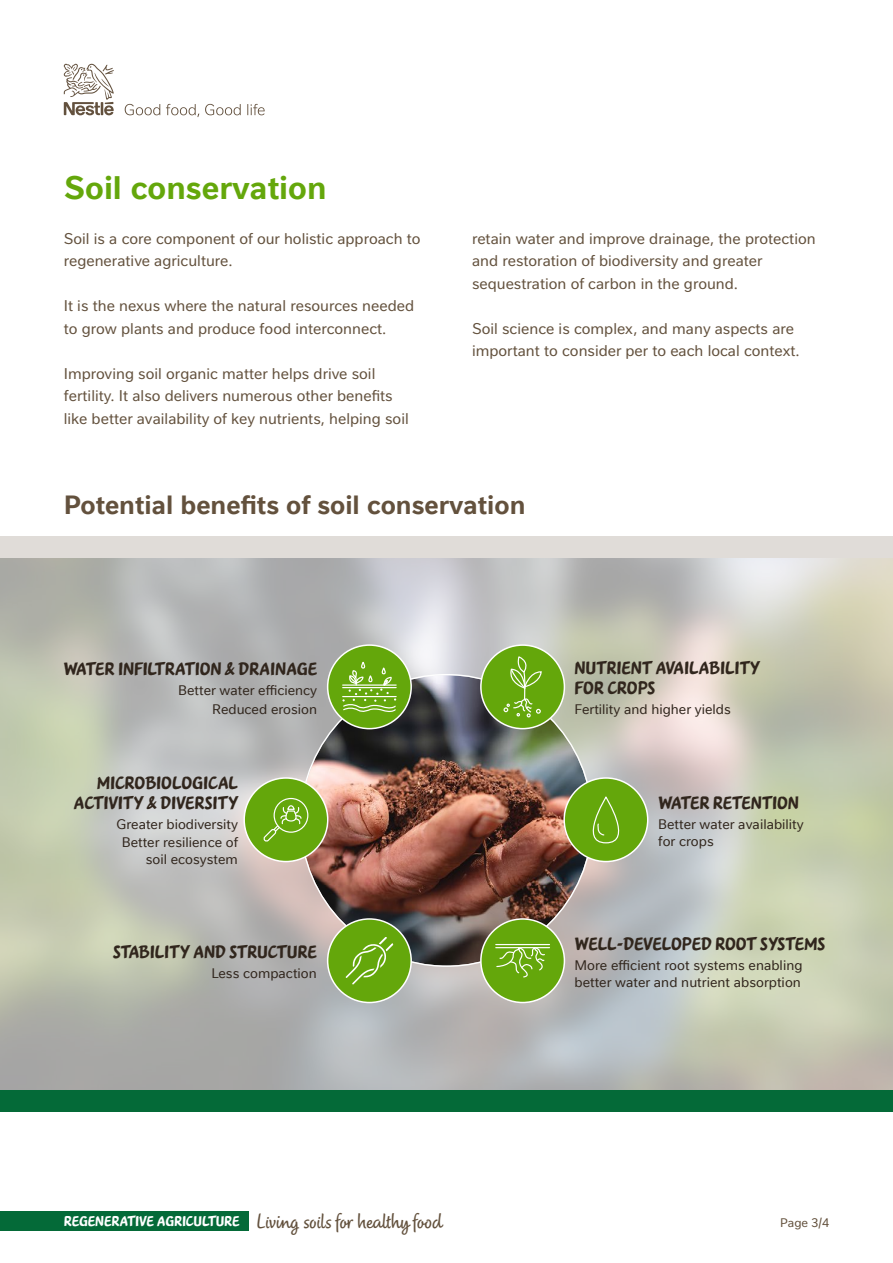
<style>
.page{position:relative;width:893px;height:1263px;background:#fff}
.page>*{position:absolute;margin:0;border:0;box-sizing:border-box;transform-origin:0 0}
.T1{font:700 31.5px "Nestle Text";color:#64a70b}
.T1-2{font:700 25.5px "Nestle Text";color:#63513d}
.t1{font:22.35px "Nestle Script";color:#63513d}
.Soil_titles{font:19.5px/19.5px "Nestle Brush";color:#31261d;text-align:right}
.C1{font:15px/22.5px "Nestle Text";color:#63513d}
.Soil_contents{font:13.5px/16.2px "Nestle Text TF";color:#31261d}
.t2{font:12px "Nestle Text";color:#63513d}
.s1{font-family:"Nestle Brush";font-size:15.45px;color:#fff}
</style>
<div class="page">
<div style="left:0;top:1211px;width:249px;height:20px;background:#046a38"></div>
<svg style="left:0;top:558px;width:893px;height:532px;background:#c0c1b8"></svg>
<div style="left:0;top:1090px;width:893px;height:21px;background:#046a38"></div>
<div style="left:0;top:536px;width:893px;height:22px;background:#e0dcd8"></div>
<img style="left:301px;top:675px;width:291px;height:290px;border-radius:145px">
<div style="left:481px;top:645px;width:83px;height:84px;background:#64a70b;border-radius:50%"></div>
<svg style="left:503px;top:656px;width:39px;height:61px"></svg>
<div style="left:480px;top:644px;width:85px;height:85px;border:2px solid #fff;border-radius:50%"></div>
<div style="left:328px;top:645px;width:83px;height:84px;background:#64a70b;border-radius:50%"></div>
<svg style="left:342px;top:662px;width:55px;height:50px"></svg>
<div style="left:327px;top:644px;width:85px;height:85px;border:2px solid #fff;border-radius:50%"></div>
<div style="left:481px;top:919px;width:83px;height:83px;background:#64a70b;border-radius:50%"></div>
<hr style="left:496px;top:944px;width:53px;height:1px;background:#fff">
<hr style="left:496px;top:947px;width:53px;height:1px;background:#fff">
<svg style="left:496px;top:945px;width:50px;height:32px"></svg>
<div style="left:480px;top:918px;width:85px;height:85px;border:2px solid #fff;border-radius:50%"></div>
<div style="left:328px;top:919px;width:83px;height:83px;background:#64a70b;border-radius:50%"></div>
<svg style="left:346px;top:937px;width:47px;height:47px"></svg>
<div style="left:327px;top:918px;width:85px;height:85px;border:2px solid #fff;border-radius:50%"></div>
<div style="left:564px;top:778px;width:84px;height:83px;background:#64a70b;border-radius:50%"></div>
<svg style="left:593px;top:796px;width:26px;height:47px"></svg>
<div style="left:563px;top:777px;width:85px;height:85px;border:2px solid #fff;border-radius:50%"></div>
<div style="left:244px;top:778px;width:84px;height:83px;background:#64a70b;border-radius:50%"></div>
<div style="left:274px;top:798px;width:34px;height:35px;border:1px solid #fff;border-radius:50%"></div>
<svg style="left:263px;top:805px;width:39px;height:37px"></svg>
<div style="left:243px;top:777px;width:85px;height:85px;border:2px solid #fff;border-radius:50%"></div>
<svg style="left:205px;top:104px;width:36px;height:11px"></svg>
<svg style="left:247px;top:104px;width:18px;height:11px"></svg>
<svg style="left:64px;top:64px;width:50px;height:51px"></svg>
<svg style="left:125px;top:104px;width:35px;height:11px"></svg>
<svg style="left:166px;top:104px;width:33px;height:13px"></svg>
<p class="T1" style="left:64px;top:164px;width:264px">Soil conservation</p>
<p class="C1" style="left:64px;top:226px;width:358px">Soil is a core component of our holistic approach to regenerative agriculture.</p>
<p class="C1" style="left:64px;top:294px;width:352px">It is the nexus where the natural resources needed to grow plants and produce food interconnect.</p>
<p class="C1" style="left:64px;top:361px;width:346px">Improving soil organic matter helps drive soil fertility. It also delivers numerous other benefits like better availability of key nutrients, helping soil</p>
<p class="C1" style="left:472px;top:226px;width:345px">retain water and improve drainage, the protection and restoration of biodiversity and greater sequestration of carbon in the ground.</p>
<p class="C1" style="left:472px;top:316px;width:329px">Soil science is complex, and many aspects are important to consider per to each local context.</p>
<p class="T1-2" style="left:64px;top:486px;width:463px">Potential benefits of soil conservation</p>
<p class="Soil_titles" style="left:63px;top:658px;width:255px">WATER INFILTRATION &amp; DRAINAGE</p>
<p class="Soil_contents" style="left:178px;top:682px;width:141px">Better water efficiency</p>
<p class="Soil_contents" style="left:212px;top:700px;width:106px">Reduced erosion</p>
<p class="Soil_titles" style="left:74px;top:772px;width:166px">MICROBIOLOGICAL<br>ACTIVITY &amp; DIVERSITY</p>
<p class="Soil_contents" style="left:116px;top:815px;width:123px">Greater biodiversity</p>
<p class="Soil_contents" style="left:122px;top:834px;width:118px;text-align:right">Better resilience of soil ecosystem</p>
<p class="Soil_titles" style="left:113px;top:941px;width:206px">STABILITY AND STRUCTURE</p>
<p class="Soil_contents" style="left:211px;top:965px;width:107px">Less compaction</p>
<p class="Soil_titles" style="left:575px;top:657px;width:187px;text-align:left">NUTRIENT AVAILABILITY<br>FOR CROPS</p>
<p class="Soil_contents" style="left:575px;top:701px;width:158px">Fertility and higher yields</p>
<p class="Soil_titles" style="left:658px;top:792px;width:142px">WATER RETENTION</p>
<p class="Soil_contents" style="left:658px;top:816px;width:147px">Better water availability for crops</p>
<p class="Soil_titles" style="left:575px;top:933px;width:252px">WELL-DEVELOPED ROOT SYSTEMS</p>
<p class="Soil_contents" style="left:575px;top:957px;width:229px">More efficient root systems enabling better water and nutrient absorption</p>
<h3 class="t1" style="left:64px;top:1208px;width:380px"><span class="s1">REGENERATIVE AGRICULTURE</span> Living soils for healthy food</h3>
<p class="t2" style="left:780px;top:1214px;width:50px">Page 3/4</p>
</div>
